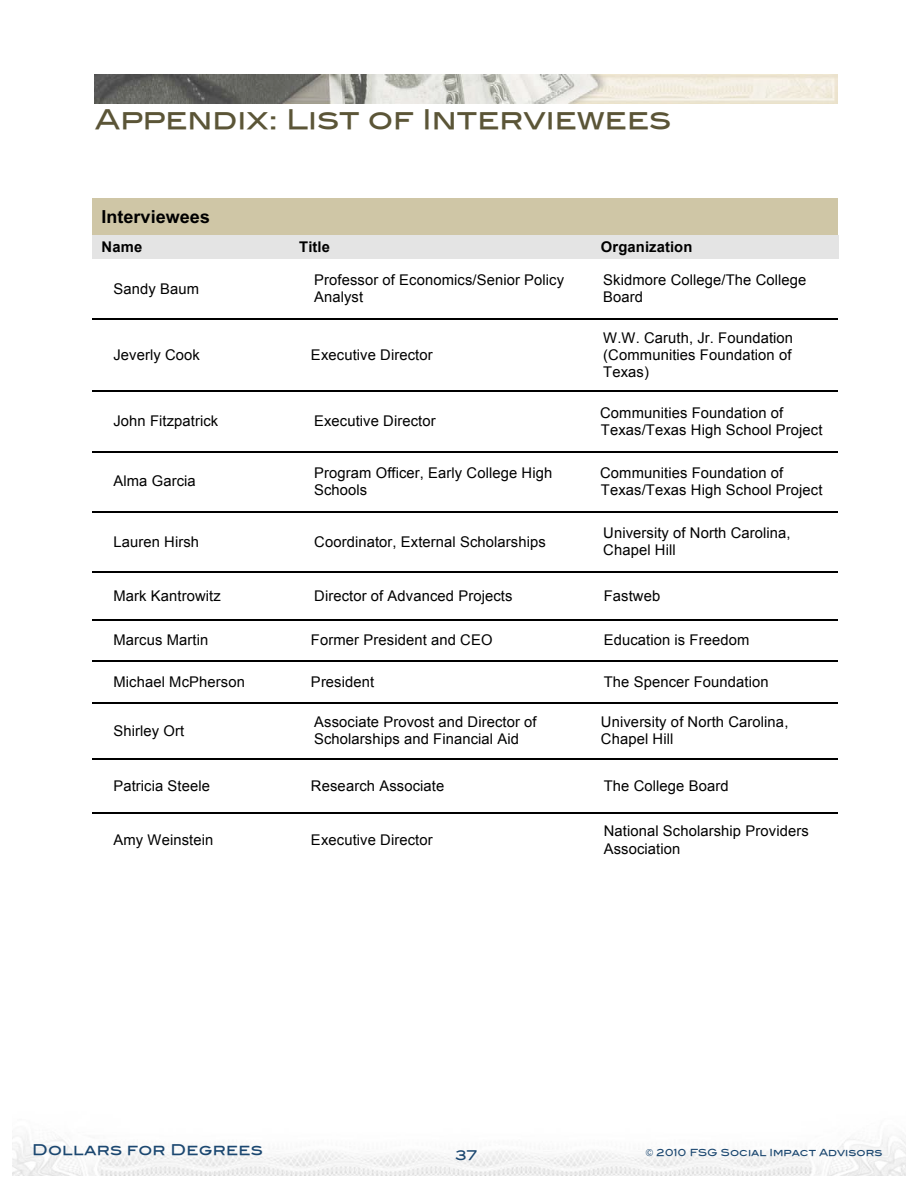
<style>
.page{position:relative;width:918px;height:1188px;background:#fff}
.page>*{position:absolute;margin:0;border:0;box-sizing:border-box;transform-origin:0 0}
.t1{font:500 27px "Blair Md ITCTT";color:#5b5537}
.t2{font:700 18px "Arial";color:#000}
.t3{font:14.7px/17.2px "Arial";letter-spacing:.01em;color:#000}
.t4{font:700 14.7px "Arial";letter-spacing:.01em;color:#000}
.t5{font:500 14.7px "Blair Md ITCTT";letter-spacing:.015em;color:#1b4770}
.t6{font:500 13.35px "Blair Md ITCTT";color:#1b4770}
.t7{font:500 9.75px "Blair Md ITCTT";letter-spacing:.005em;color:#1b4770}
</style>
<div class="page">
<img style="left:13px;top:1135px;width:892px;height:40px">
<img style="left:95px;top:75px;width:742px;height:28px">
<div style="left:93px;top:198px;width:745px;height:38px;background:#cfc6a6"></div>
<div style="left:93px;top:236px;width:198px;height:23px;background:#e4e4e4"></div>
<div style="left:290px;top:236px;width:303px;height:23px;background:#e4e4e4"></div>
<div style="left:592px;top:236px;width:246px;height:23px;background:#e4e4e4"></div>
<hr style="left:93px;top:318px;width:198px;height:1px;background:#000">
<hr style="left:292px;top:318px;width:301px;height:1px;background:#000">
<hr style="left:594px;top:318px;width:244px;height:1px;background:#000">
<hr style="left:93px;top:391px;width:198px;height:1px;background:#000">
<hr style="left:292px;top:391px;width:301px;height:1px;background:#000">
<hr style="left:594px;top:391px;width:244px;height:1px;background:#000">
<hr style="left:93px;top:451px;width:198px;height:1px;background:#000">
<hr style="left:292px;top:451px;width:301px;height:1px;background:#000">
<hr style="left:594px;top:451px;width:244px;height:1px;background:#000">
<hr style="left:93px;top:511px;width:198px;height:1px;background:#000">
<hr style="left:292px;top:511px;width:301px;height:1px;background:#000">
<hr style="left:594px;top:511px;width:244px;height:1px;background:#000">
<hr style="left:93px;top:571px;width:198px;height:2px;background:#000">
<hr style="left:292px;top:571px;width:301px;height:2px;background:#000">
<hr style="left:594px;top:571px;width:244px;height:2px;background:#000">
<hr style="left:93px;top:619px;width:198px;height:1px;background:#000">
<hr style="left:292px;top:619px;width:301px;height:1px;background:#000">
<hr style="left:594px;top:619px;width:244px;height:1px;background:#000">
<hr style="left:93px;top:660px;width:198px;height:1px;background:#000">
<hr style="left:292px;top:660px;width:301px;height:1px;background:#000">
<hr style="left:594px;top:660px;width:244px;height:1px;background:#000">
<hr style="left:93px;top:702px;width:198px;height:2px;background:#000">
<hr style="left:292px;top:702px;width:301px;height:2px;background:#000">
<hr style="left:594px;top:702px;width:244px;height:2px;background:#000">
<hr style="left:93px;top:758px;width:198px;height:1px;background:#000">
<hr style="left:292px;top:758px;width:301px;height:1px;background:#000">
<hr style="left:594px;top:758px;width:244px;height:1px;background:#000">
<hr style="left:93px;top:812px;width:198px;height:2px;background:#000">
<hr style="left:292px;top:812px;width:301px;height:2px;background:#000">
<hr style="left:594px;top:812px;width:244px;height:2px;background:#000">
<h1 class="t1" style="left:95px;top:103px;width:578px">Appendix: List of Interviewees</h1>
<p class="t2" style="left:102px;top:210px;width:110px">Interviewees</p>
<p class="t4" style="left:102px;top:239px;width:42px">Name</p>
<p class="t4" style="left:299px;top:239px;width:32px">Title</p>
<p class="t4" style="left:601px;top:239px;width:93px">Organization</p>
<p class="t3" style="left:113px;top:280px;width:87px">Sandy Baum</p>
<p class="t3" style="left:314px;top:271px;width:252px">Professor of Economics/Senior Policy<br>Analyst</p>
<p class="t3" style="left:603px;top:271px;width:205px">Skidmore College/The College<br>Board</p>
<p class="t3" style="left:113px;top:346px;width:88px">Jeverly Cook</p>
<p class="t3" style="left:311px;top:346px;width:123px">Executive Director</p>
<p class="t3" style="left:603px;top:329px;width:191px;text-align:justify">W.W. Caruth, Jr. Foundation (Communities Foundation of Texas)</p>
<p class="t3" style="left:113px;top:413px;width:106px">John Fitzpatrick</p>
<p class="t3" style="left:314px;top:413px;width:123px">Executive Director</p>
<p class="t3" style="left:600px;top:404px;width:224px">Communities Foundation of<br>Texas/Texas High School Project</p>
<p class="t3" style="left:113px;top:473px;width:84px">Alma Garcia</p>
<p class="t3" style="left:314px;top:464px;width:240px">Program Officer, Early College High<br>Schools</p>
<p class="t3" style="left:600px;top:464px;width:224px">Communities Foundation of<br>Texas/Texas High School Project</p>
<p class="t3" style="left:113px;top:533px;width:87px">Lauren Hirsh</p>
<p class="t3" style="left:314px;top:533px;width:233px">Coordinator, External Scholarships</p>
<p class="t3" style="left:603px;top:524px;width:189px">University of North Carolina,<br>Chapel Hill</p>
<p class="t3" style="left:113px;top:587px;width:109px">Mark Kantrowitz</p>
<p class="t3" style="left:314px;top:587px;width:200px">Director of Advanced Projects</p>
<p class="t3" style="left:604px;top:587px;width:58px">Fastweb</p>
<p class="t3" style="left:113px;top:632px;width:96px">Marcus Martin</p>
<p class="t3" style="left:311px;top:632px;width:183px">Former President and CEO</p>
<p class="t3" style="left:604px;top:632px;width:147px">Education is Freedom</p>
<p class="t3" style="left:113px;top:673px;width:133px">Michael McPherson</p>
<p class="t3" style="left:311px;top:673px;width:65px">President</p>
<p class="t3" style="left:604px;top:673px;width:166px">The Spencer Foundation</p>
<p class="t3" style="left:113px;top:722px;width:72px">Shirley Ort</p>
<p class="t3" style="left:314px;top:713px;width:224px">Associate Provost and Director of<br>Scholarships and Financial Aid</p>
<p class="t3" style="left:601px;top:713px;width:189px">University of North Carolina,<br>Chapel Hill</p>
<p class="t3" style="left:113px;top:777px;width:98px">Patricia Steele</p>
<p class="t3" style="left:311px;top:777px;width:135px">Research Associate</p>
<p class="t3" style="left:604px;top:777px;width:126px">The College Board</p>
<p class="t3" style="left:113px;top:831px;width:101px">Amy Weinstein</p>
<p class="t3" style="left:311px;top:831px;width:123px">Executive Director</p>
<p class="t3" style="left:604px;top:823px;width:206px">National Scholarship Providers<br>Association</p>
<p class="t5" style="left:32px;top:1141px;width:232px">Dollars for Degrees</p>
<p class="t6" style="left:455px;top:1148px;width:23px">37</p>
<p class="t7" style="left:646px;top:1147px;width:238px">© 2010 FSG Social Impact Advisors</p>
</div>
